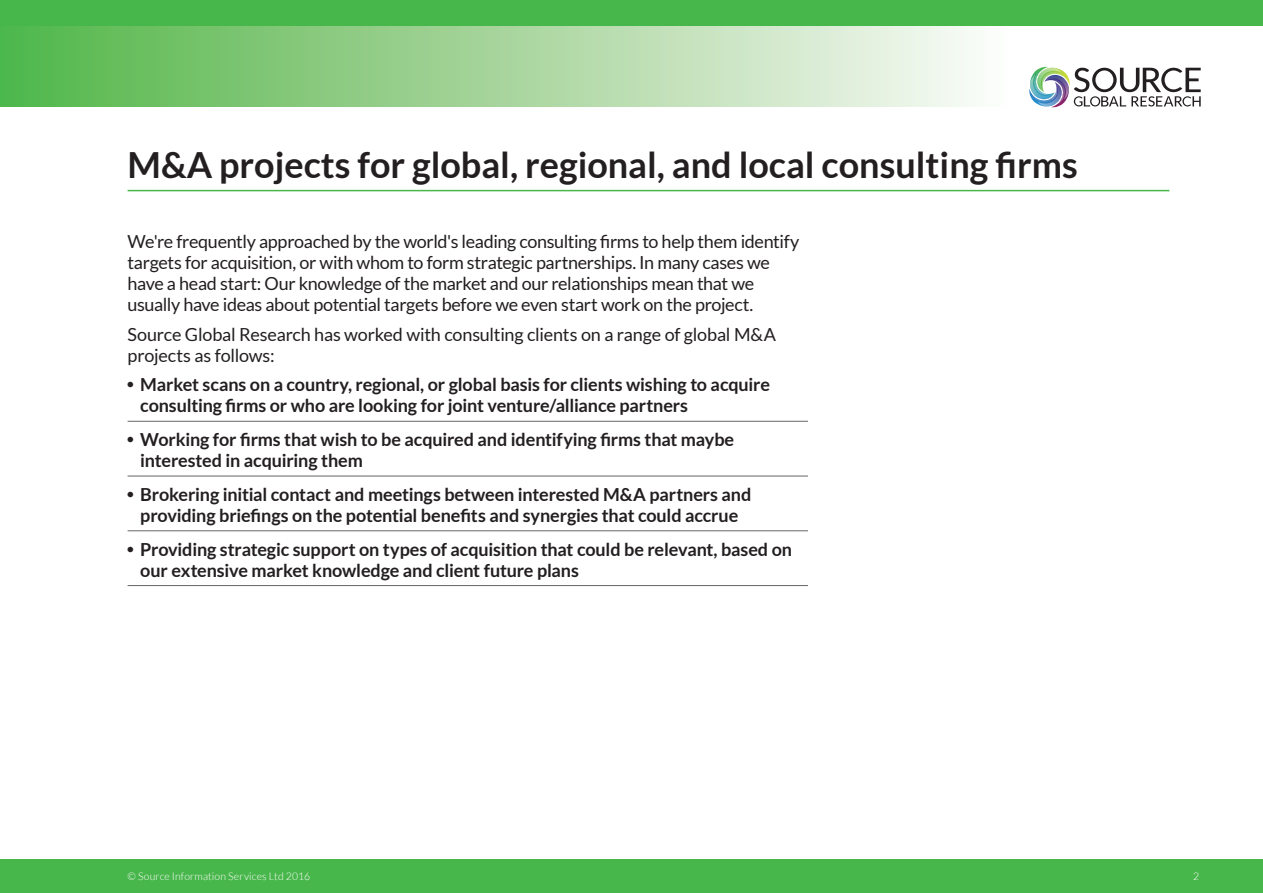
<style>
.page{position:relative;width:1263px;height:893px;background:#fff}
.page>*{position:absolute;margin:0;border:0;box-sizing:border-box;transform-origin:0 0}
.Sub_Head{font:700 36px "Lato";color:#231f20}
.t1{font:700 18px/21px "Lato";letter-spacing:-.01em;color:#231f20}
.t2{font:18px/21px "Lato";letter-spacing:-.02em;color:#231f20}
.Footnote{font:300 10.5px "Lato";letter-spacing:.01em;color:#fff}
.s1{font-family:"Univers";font-weight:400;font-stretch:condensed}
</style>
<div class="page">
<div style="left:0;top:21px;width:1008px;height:85px;background:linear-gradient(to right,#52b447,#fcfaf7)"></div>
<div style="left:0;top:859px;width:1263px;height:34px;background:#48b74b"></div>
<div style="left:0;top:0;width:1263px;height:26px;background:#48b74b"></div>
<img style="left:1029px;top:67px;width:172px;height:40px">
<hr style="left:128px;top:190px;width:1041px;height:1px;background:#48b74b">
<hr style="left:128px;top:421px;width:680px;height:1px;background:#656666">
<hr style="left:128px;top:476px;width:680px;height:1px;background:#656666">
<hr style="left:128px;top:530px;width:680px;height:1px;background:#656666">
<hr style="left:128px;top:585px;width:680px;height:1px;background:#656666">
<p class="Sub_Head" style="left:128px;top:144px;width:952px">M&amp;A projects for global, regional, and local consulting firms</p>
<p class="t2" style="left:128px;top:231px;width:673px">We're frequently approached by the world's leading consulting firms to help them identify targets for acquisition, or with whom to form strategic partnerships. In many cases we have a head start: Our knowledge of the market and our relationships mean that we usually have ideas about potential targets before we even start work on the project.</p>
<p class="t2" style="left:128px;top:324px;width:650px">Source Global Research has worked with consulting clients on a range of global M&amp;A projects as follows:</p>
<p class="t1" style="left:140px;top:374px;width:631px;text-indent:-13px"><span class="s1">•</span> Market scans on a country, regional, or global basis for clients wishing to acquire consulting firms or who are looking for joint venture/alliance partners</p>
<p class="t1" style="left:140px;top:429px;width:595px;text-indent:-13px"><span class="s1">•</span> Working for firms that wish to be acquired and identifying firms that maybe interested in acquiring them</p>
<p class="t1" style="left:128px;top:484px;width:625px;text-align:center"><span class="s1">•</span> Brokering initial contact and meetings between interested M&amp;A partners and providing briefings on the potential benefits and synergies that could accrue</p>
<p class="t1" style="left:140px;top:538px;width:653px;text-indent:-13px"><span class="s1">•</span> Providing strategic support on types of acquisition that could be relevant, based on our extensive market knowledge and client future plans</p>
<p class="Footnote" style="left:128px;top:871px;width:184px">© Source Information Services Ltd 2016</p>
<p class="Footnote" style="left:1193px;top:871px;width:8px">2</p>
</div>
